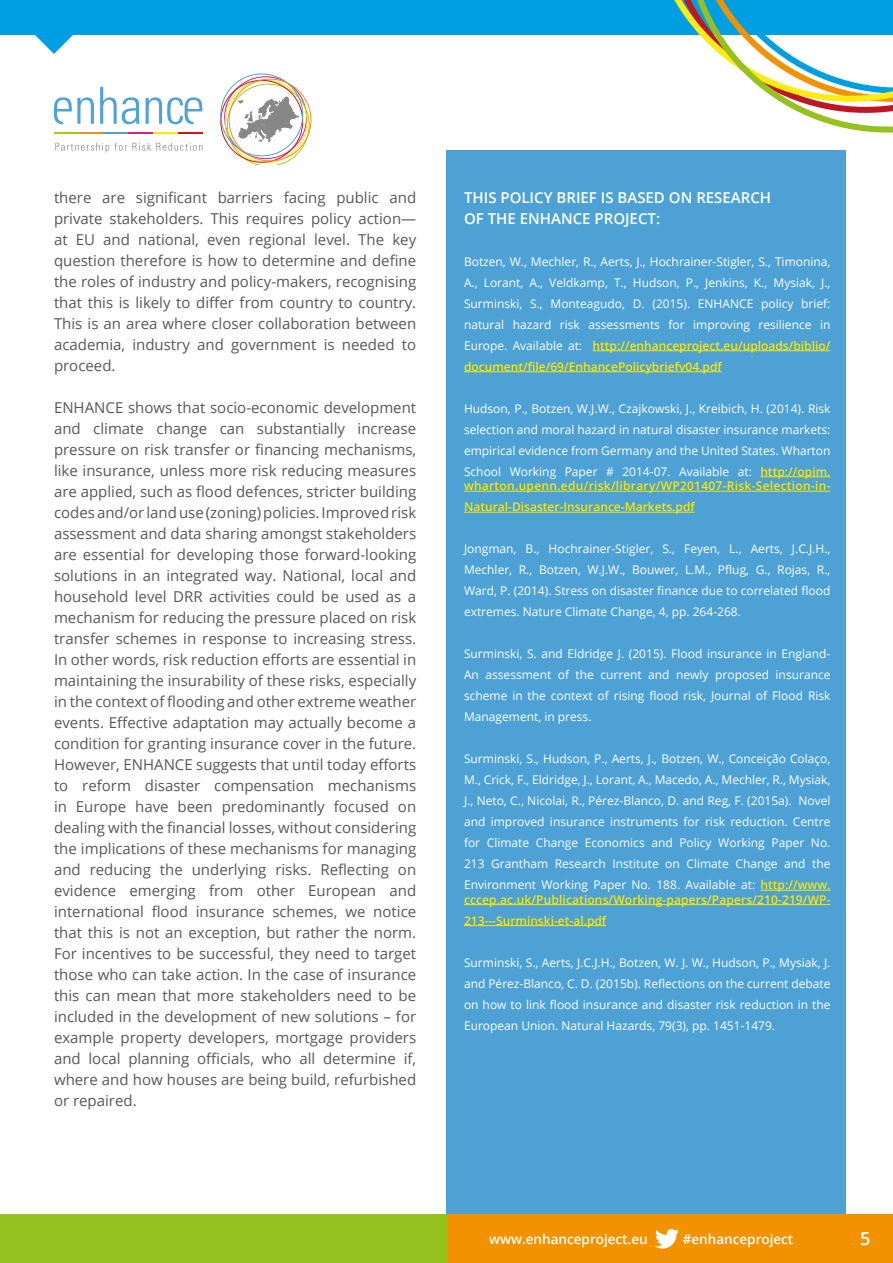
<style>
.page{position:relative;width:893px;height:1263px;background:#fff}
.page>*{position:absolute;margin:0;border:0;box-sizing:border-box;transform-origin:0 0}
.t1{font:600 18px "Open Sans";color:#fff}
.t2{font:15px/21px "Open Sans";color:#575756;text-align:justify}
.t3{font:600 15px/21px "Open Sans";color:#fff}
.t4{font:600 13.5px "Open Sans";color:#fff}
.t5{font:12px/21px "Open Sans";color:#fff;text-align:justify}
.t6{font:600 12px/21px "Open Sans";letter-spacing:.01em;color:#fce800}
.s1{font-weight:600;color:#fce800}
</style>
<div class="page">
<div style="left:446px;top:150px;width:400px;height:1064px;background:#4da1d4"></div>
<div style="left:0;top:0;width:893px;height:35px;background:#009fe3"></div>
<svg style="left:35px;top:35px;width:38px;height:19px"></svg>
<div style="left:446px;top:1214px;width:447px;height:49px;background:#f39200"></div>
<div style="left:0;top:1214px;width:446px;height:49px;background:#96c11f"></div>
<svg style="left:655px;top:1229px;width:24px;height:19px"></svg>
<img style="left:227px;top:84px;width:82px;height:80px">
<div style="left:221px;top:74px;width:82px;height:82px;border:1px solid #4ea2da;border-radius:50%"></div>
<div style="left:229px;top:79px;width:82px;height:82px;border:1px solid #f3901c;border-radius:50%"></div>
<svg style="left:54px;top:97px;width:40px;height:27px"></svg>
<svg style="left:100px;top:87px;width:39px;height:37px"></svg>
<svg style="left:146px;top:97px;width:56px;height:27px"></svg>
<svg style="left:55px;top:143px;width:147px;height:10px"></svg>
<svg style="left:54px;top:133px;width:148px;height:1px"></svg>
<svg style="left:674px;top:0;width:219px;height:133px"></svg>
<hr style="left:592px;top:350px;width:238px;height:1px;background:#fce800">
<hr style="left:464px;top:371px;width:258px;height:1px;background:#fce800">
<hr style="left:760px;top:476px;width:70px;height:1px;background:#fce800">
<hr style="left:464px;top:491px;width:366px;height:1px;background:#fce800">
<hr style="left:464px;top:512px;width:231px;height:1px;background:#fce800">
<hr style="left:761px;top:890px;width:69px;height:1px;background:#fce800">
<hr style="left:464px;top:904px;width:366px;height:1px;background:#fce800">
<hr style="left:464px;top:925px;width:142px;height:1px;background:#fce800">
<p class="t2" style="left:54px;top:186px;width:364px">there are significant barriers facing public and private stakeholders. This requires policy action— at EU and national, even regional level. The key question therefore is how to determine and define the roles of industry and policy-makers, recognising that this is likely to differ from country to country.<br>This is an area where closer collaboration between academia, industry and government is needed to proceed.</p>
<p class="t2" style="left:54px;top:396px;width:364px">ENHANCE shows that socio-economic development and climate change can substantially increase pressure on risk transfer or financing mechanisms, like insurance, unless more risk reducing measures are applied, such as flood defences, stricter building codes and/or land use (zoning) policies. Improved risk assessment and data sharing amongst stakeholders are essential for developing those forward-looking solutions in an integrated way. National, local and household level DRR activities could be used as a mechanism for reducing the pressure placed on risk transfer schemes in response to increasing stress.<br>In other words, risk reduction efforts are essential in maintaining the insurability of these risks, especially in the context of flooding and other extreme weather events. Effective adaptation may actually become a condition for granting insurance cover in the future.<br>However, ENHANCE suggests that until today efforts to reform disaster compensation mechanisms in Europe have been predominantly focused on dealing with the financial losses, without considering the implications of these mechanisms for managing and reducing the underlying risks. Reflecting on evidence emerging from other European and international flood insurance schemes, we notice that this is not an exception, but rather the norm.<br>For incentives to be successful, they need to target those who can take action. In the case of insurance this can mean that more stakeholders need to be included in the development of new solutions – for example property developers, mortgage providers and local planning officials, who all determine if, where and how houses are being build, refurbished or repaired.</p>
<p class="t3" style="left:464px;top:187px;width:309px">THIS POLICY BRIEF IS BASED ON RESEARCH<br>OF THE ENHANCE PROJECT:</p>
<p class="t5" style="left:464px;top:251px;width:368px">Botzen, W., Mechler, R., Aerts, J., Hochrainer-Stigler, S., Timonina, A., Lorant, A., Veldkamp, T., Hudson, P., Jenkins, K., Mysiak, J., Surminski, S., Monteagudo, D. (2015). ENHANCE policy brief: natural hazard risk assessments for improving resilience in Europe. Available at: <span class="s1">http://enhanceproject.eu/uploads/biblio/ document/file/69/EnhancePolicybriefv04.pdf</span></p>
<p class="t5" style="left:464px;top:398px;width:368px">Hudson, P., Botzen, W.J.W., Czajkowski, J., Kreibich, H. (2014). Risk selection and moral hazard in natural disaster insurance markets: empirical evidence from Germany and the United States. Wharton School Working Paper # 2014-07. Available at: <span class="s1">http://opim.</span></p>
<p class="t6" style="left:464px;top:475px;width:368px">wharton.upenn.edu/risk/library/WP201407-Risk-Selection-in-<br>Natural-Disaster-Insurance-Markets.pdf</p>
<p class="t5" style="left:464px;top:538px;width:368px">Jongman, B., Hochrainer-Stigler, S., Feyen, L., Aerts, J.C.J.H., Mechler, R., Botzen, W.J.W., Bouwer, L.M., Pflug, G., Rojas, R., Ward, P. (2014). Stress on disaster finance due to correlated flood extremes. Nature Climate Change, 4, pp. 264-268.</p>
<p class="t5" style="left:464px;top:643px;width:368px">Surminski, S. and Eldridge J. (2015). Flood insurance in England-An assessment of the current and newly proposed insurance scheme in the context of rising flood risk, Journal of Flood Risk Management, in press.</p>
<p class="t5" style="left:464px;top:748px;width:368px">Surminski, S., Hudson, P., Aerts, J., Botzen, W., Conceição Colaço, M., Crick, F., Eldridge, J., Lorant, A., Macedo, A., Mechler, R., Mysiak, J., Neto, C., Nicolai, R., Pérez-Blanco, D. and Reg, F. (2015a). Novel and improved insurance instruments for risk reduction. Centre for Climate Change Economics and Policy Working Paper No.<br>213 Grantham Research Institute on Climate Change and the Environment Working Paper No. 188. Available at: <span class="s1">http://www.</span></p>
<p class="t6" style="left:464px;top:889px;width:368px">cccep.ac.uk/Publications/Working-papers/Papers/210-219/WP-<br>213---Surminski-et-al.pdf</p>
<p class="t5" style="left:464px;top:951px;width:368px">Surminski, S., Aerts, J.C.J.H., Botzen, W. J. W., Hudson, P., Mysiak, J. and Pérez-Blanco, C. D. (2015b). Reflections on the current debate on how to link flood insurance and disaster risk reduction in the European Union. Natural Hazards, 79(3), pp. 1451-1479.</p>
<p class="t4" style="left:489px;top:1229px;width:160px">www.enhanceproject.eu</p>
<p class="t4" style="left:683px;top:1229px;width:112px">#enhanceproject</p>
<p class="t1" style="left:860px;top:1226px;width:12px">5</p>
</div>
